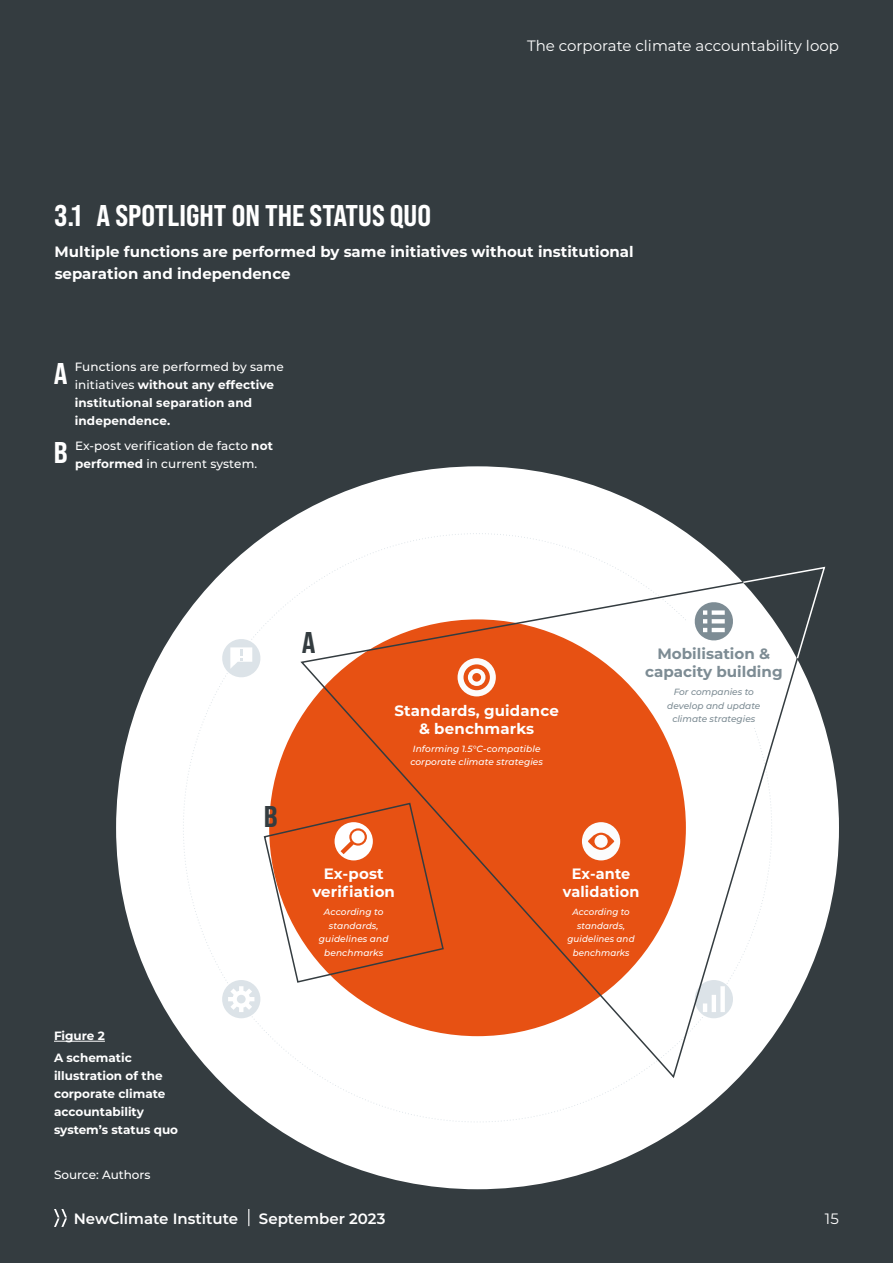
<style>
.page{position:relative;width:893px;height:1263px;background:#fff}
.page>*{position:absolute;margin:0;border:0;box-sizing:border-box;transform-origin:0 0}
.t1{font:30px "Bebas Neue Pro Sm E Eb";color:#fff}
.t2{font:30px "Bebas Neue Pro Sm E Eb";color:#343c40}
.t3{font:700 15px/18px "Montserrat";color:#fff;text-align:center}
.t4{font:15px "Montserrat";color:#fff}
.t5{font:600 15px "Montserrat";color:#fff}
.t6{font:700 15px/18px "Montserrat";color:#7d8c94;text-align:center}
.t7{font:700 15px/18px "Montserrat";color:#fff;text-align:center;scale:.96 1}
.t8{font:700 12px/18px "Montserrat";color:#fff}
.t9{font:500 12px/18px "Montserrat";letter-spacing:.005em;color:#fff}
.t10{font:italic 500 9px/13.5px "Montserrat";letter-spacing:.01em;color:#fff}
.t11{font:italic 500 9px/13.5px "Montserrat";color:#7d8c94;text-align:center}
.t12{font:italic 500 9px/13.5px "Montserrat";letter-spacing:.01em;color:#fff;text-align:center;scale:.96 1}
.s1{font-weight:500}
.s2{font-weight:700}
</style>
<div class="page">
<div style="left:38px;top:0;width:855px;height:1263px;background:#343c40"></div>
<svg style="left:248px;top:1209px;width:1px;height:17px"></svg>
<svg style="left:54px;top:1209px;width:13px;height:18px"></svg>
<div style="left:0;top:0;width:38px;height:1263px;background:#343c40"></div>
<hr style="left:54px;top:1041px;width:51px;height:1px;background:#fff">
<div style="left:116px;top:466px;width:723px;height:723px;background:#fff;border-radius:50%"></div>
<svg style="left:182px;top:532px;width:591px;height:591px"></svg>
<svg style="left:220px;top:637px;width:42px;height:42px"></svg>
<svg style="left:299px;top:566px;width:527px;height:514px"></svg>
<svg style="left:222px;top:802px;width:223px;height:216px"></svg>
<svg style="left:742px;top:566px;width:84px;height:94px"></svg>
<p class="t4" style="left:527px;top:36px;width:313px">The corporate climate accountability loop</p>
<h1 class="t1" style="left:55px;top:197px;width:378px">3.1 A SPOTLIGHT ON THE STATUS QUO</h1>
<p class="t3" style="left:55px;top:239px;width:581px;line-height:22.5px;text-align:left">Multiple functions are performed by same initiatives without institutional separation and independence</p>
<h1 class="t1" style="left:54px;top:355px;width:15px">A</h1>
<p class="t8" style="left:75px;top:357px;width:211px"><span class="s1">Functions are performed by same initiatives</span> without any effective institutional separation and independence.</p>
<h1 class="t1" style="left:54px;top:434px;width:15px">B</h1>
<p class="t9" style="left:75px;top:436px;width:199px">Ex-post verification de facto <span class="s2">not performed</span> in current system.</p>
<p class="t8" style="left:54px;top:1024px;width:79px;line-height:22.2px">Figure 2<br>A schematic</p>
<p class="t8" style="left:54px;top:1066px;width:126px">illustration of the corporate climate accountability system’s status quo</p>
<p class="t9" style="left:54px;top:1165px;width:98px">Source: Authors</p>
<h1 class="t2" style="left:264px;top:798px;width:15px">B</h1>
<h1 class="t2" style="left:302px;top:625px;width:15px">A</h1>
<p class="t3" style="left:394px;top:701px;width:166px">Standards, guidance &amp; benchmarks</p>
<p class="t10" style="left:410px;top:741px;width:134px">Informing 1.5°C-compatible corporate climate strategies</p>
<p class="t6" style="left:645px;top:644px;width:139px">Mobilisation &amp; capacity building</p>
<p class="t11" style="left:667px;top:685px;width:95px">For companies to develop and update climate strategies</p>
<p class="t3" style="left:312px;top:864px;width:84px">Ex-post verifiation</p>
<p class="t10" style="left:319px;top:905px;width:71px;text-align:center">According to standards, guidelines and benchmarks</p>
<p class="t7" style="left:563px;top:864px;width:81px">Ex-ante validation</p>
<p class="t12" style="left:568px;top:905px;width:71px">According to standards, guidelines and benchmarks</p>
<p class="t5" style="left:74px;top:1207px;width:166px">NewClimate Institute</p>
<p class="t5" style="left:259px;top:1207px;width:128px">September 2023</p>
<p class="t4" style="left:825px;top:1208px;width:16px">15</p>
</div>
